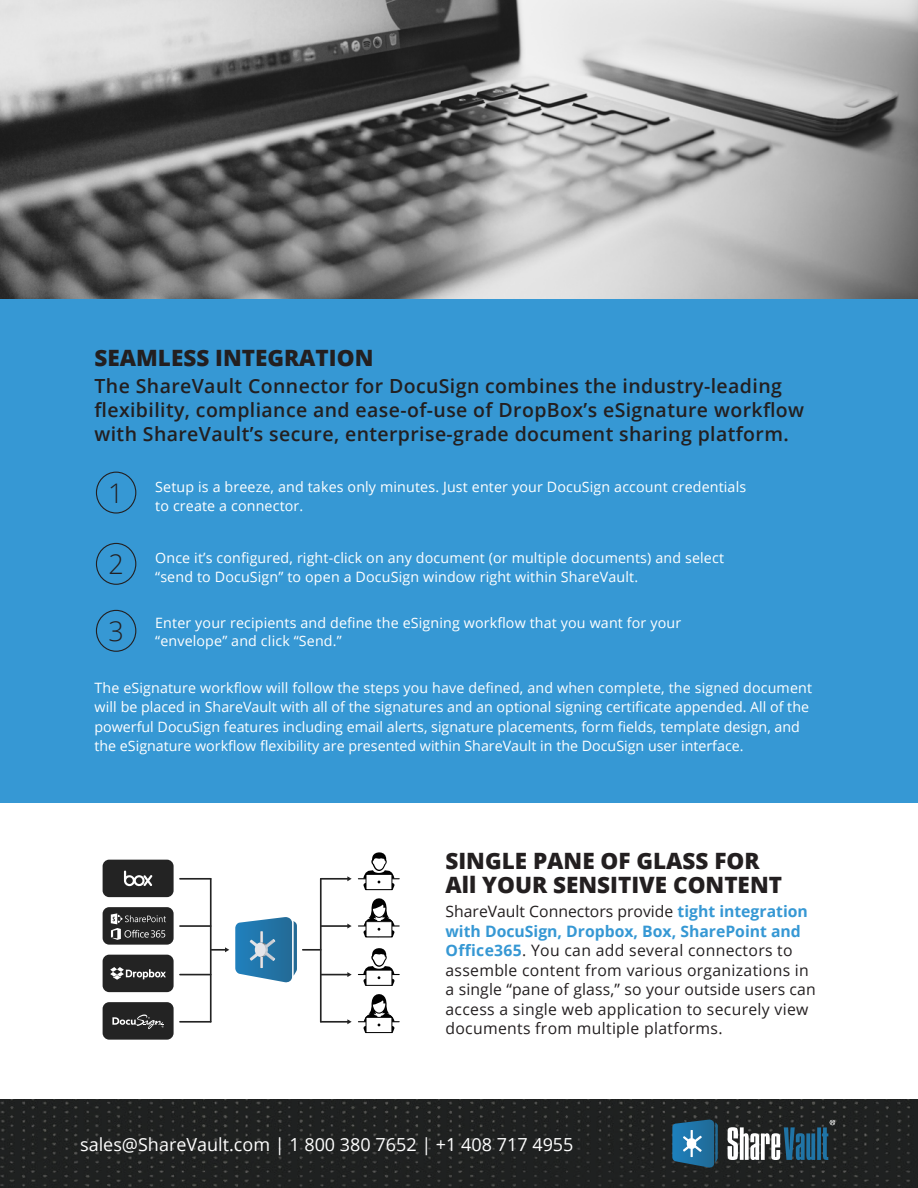
<style>
.page{position:relative;width:918px;height:1188px;background:#fff}
.page>*{position:absolute;margin:0;border:0;box-sizing:border-box;transform-origin:0 0}
.body{font:300 27px "Open Sans";color:#231f20}
.body-2{font:800 22.5px/24px "Open Sans";color:#231f20}
.titles{font:800 22.5px "Open Sans";color:#231f20}
.body-3{font:600 19.5px/24px "Open Sans";letter-spacing:.02em;color:#231f20}
.t1{font:18px "Open Sans";color:#fff}
.body-4{font:15.75px/19.5px "Open Sans";letter-spacing:.02em;color:#231f20}
.body-5{font:14.25px/18.8px "Open Sans";letter-spacing:.01em;color:#fff}
.s1{font-weight:700;color:#3698d4}
</style>
<div class="page">
<img style="left:0;top:1100px;width:918px;height:88px">
<svg style="left:728px;top:1127px;width:87px;height:33px"></svg>
<svg style="left:817px;top:1127px;width:4px;height:33px"></svg>
<svg style="left:672px;top:1120px;width:46px;height:48px"></svg>
<svg style="left:822px;top:1120px;width:13px;height:40px"></svg>
<img style="left:0;top:0;width:918px;height:299px">
<hr style="left:180px;top:878px;width:31px;height:2px;background:#232323">
<hr style="left:321px;top:878px;width:27px;height:2px;background:#232323">
<svg style="left:347px;top:876px;width:5px;height:5px"></svg>
<svg style="left:212px;top:947px;width:17px;height:5px"></svg>
<svg style="left:303px;top:949px;width:17px;height:2px"></svg>
<hr style="left:180px;top:925px;width:31px;height:2px;background:#232323">
<hr style="left:321px;top:925px;width:27px;height:2px;background:#232323">
<svg style="left:347px;top:924px;width:5px;height:5px"></svg>
<hr style="left:180px;top:974px;width:31px;height:1px;background:#232323">
<svg style="left:322px;top:972px;width:30px;height:5px"></svg>
<hr style="left:180px;top:1021px;width:31px;height:2px;background:#232323">
<hr style="left:321px;top:1021px;width:27px;height:2px;background:#232323">
<svg style="left:347px;top:1019px;width:5px;height:5px"></svg>
<hr style="left:210px;top:879px;width:2px;height:143px;background:#232323">
<hr style="left:320px;top:879px;width:2px;height:143px;background:#232323">
<svg style="left:235px;top:917px;width:62px;height:66px"></svg>
<div style="left:103px;top:860px;width:71px;height:37px;background:#232323;border-radius:7px"></div>
<svg style="left:124px;top:871px;width:28px;height:16px"></svg>
<div style="left:103px;top:1002px;width:71px;height:38px;background:#232323;border-radius:7px"></div>
<svg style="left:112px;top:1015px;width:52px;height:14px"></svg>
<div style="left:103px;top:955px;width:71px;height:37px;background:#232323;border-radius:7px"></div>
<svg style="left:110px;top:967px;width:56px;height:13px"></svg>
<div style="left:103px;top:907px;width:71px;height:38px;background:#232323;border-radius:7px"></div>
<svg style="left:111px;top:913px;width:55px;height:27px"></svg>
<hr style="left:358px;top:878px;width:41px;height:1px;background:#010101">
<svg style="left:363px;top:852px;width:32px;height:38px"></svg>
<hr style="left:358px;top:974px;width:41px;height:1px;background:#010101">
<svg style="left:363px;top:948px;width:32px;height:38px"></svg>
<hr style="left:358px;top:925px;width:41px;height:2px;background:#010101">
<svg style="left:363px;top:898px;width:32px;height:39px"></svg>
<hr style="left:358px;top:1021px;width:41px;height:1px;background:#010101">
<svg style="left:363px;top:994px;width:32px;height:39px"></svg>
<div style="left:0;top:299px;width:918px;height:503px;background:#3698d4"></div>
<div style="left:96px;top:472px;width:40px;height:42px;border:1px solid #231f20;border-radius:50%"></div>
<div style="left:96px;top:543px;width:40px;height:42px;border:1px solid #231f20;border-radius:50%"></div>
<div style="left:96px;top:610px;width:40px;height:42px;border:1px solid #231f20;border-radius:50%"></div>
<p class="titles" style="left:94px;top:341px;width:280px">SEAMLESS INTEGRATION</p>
<p class="body-3" style="left:94px;top:373px;width:711px">The ShareVault Connector for DocuSign combines the industry-leading flexibility, compliance and ease-of-use of DropBox’s eSignature workflow with ShareVault’s secure, enterprise-grade document sharing platform.</p>
<p class="body-5" style="left:155px;top:477px;width:593px">Setup is a breeze, and takes only minutes. Just enter your DocuSign account credentials to create a connector.</p>
<p class="body" style="left:108px;top:474px;width:17px">1</p>
<p class="body-5" style="left:155px;top:548px;width:570px">Once it’s configured, right-click on any document (or multiple documents) and select “send to DocuSign” to open a DocuSign window right within ShareVault.</p>
<p class="body-5" style="left:155px;top:613px;width:527px">Enter your recipients and define the eSigning workflow that you want for your “envelope” and click “Send.”</p>
<p class="body-5" style="left:95px;top:677px;width:719px;line-height:19.5px">The eSignature workflow will follow the steps you have defined, and when complete, the signed document will be placed in ShareVault with all of the signatures and an optional signing certificate appended. All of the powerful DocuSign features including email alerts, signature placements, form fields, template design, and the eSignature workflow flexibility are presented within ShareVault in the DocuSign user interface.</p>
<p class="body" style="left:108px;top:545px;width:17px">2</p>
<p class="body" style="left:109px;top:612px;width:17px">3</p>
<p class="body-2" style="left:446px;top:848px;width:338px">SINGLE PANE OF GLASS FOR<br>All YOUR SENSITIVE CONTENT</p>
<p class="body-4" style="left:446px;top:901px;width:372px">ShareVault Connectors provide <span class="s1">tight integration with DocuSign, Dropbox, Box, SharePoint and Office365</span>. You can add several connectors to assemble content from various organizations in a single “pane of glass,” so your outside users can access a single web application to securely view documents from multiple platforms.</p>
<p class="t1" style="left:80px;top:1132px;width:495px">sales@ShareVault.com | 1 800 380 7652 | +1 408 717 4955</p>
</div>
